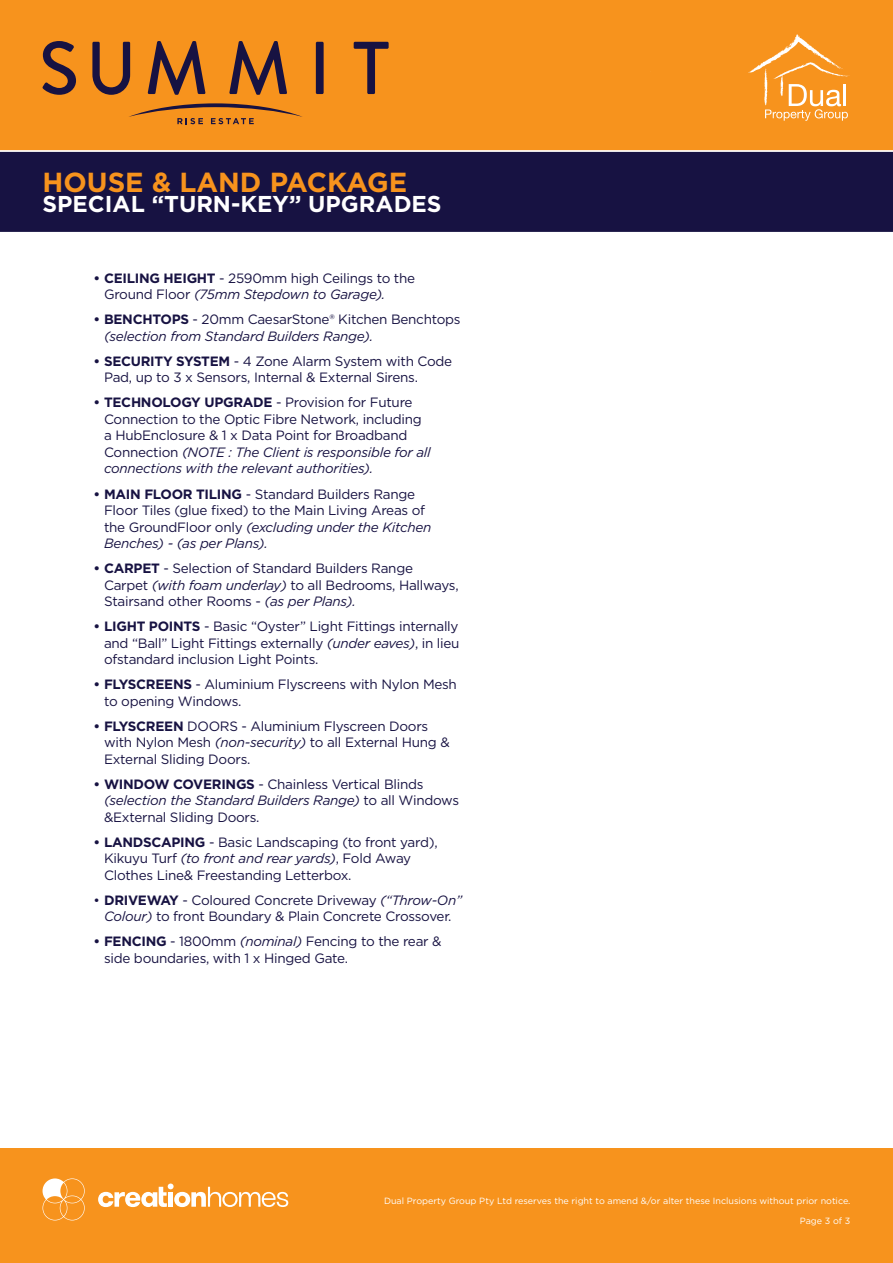
<style>
.page{position:relative;width:893px;height:1263px;background:#fff}
.page>*{position:absolute;margin:0;border:0;box-sizing:border-box;transform-origin:0 0}
.t1{font:700 27.6px "Gotham";color:#f7931d}
.t2{font:700 22.95px "Gotham";color:#fff}
.Package_details_Copy{font:13.5px/16.5px "Gotham";letter-spacing:-.02em;color:#171242}
.Package_details_Copy-2{font:italic 13.5px/16.5px "Gotham";letter-spacing:-.02em;color:#171242}
.t3{font:9px "Gotham";color:#fff}
.s1{font-weight:700}
.s2{font-style:italic}
.s3{font-weight:700;font-style:normal}
.s4{font-style:normal}
</style>
<div class="page">
<div style="left:0;top:152px;width:893px;height:80px;background:#171242"></div>
<div style="left:0;top:0;width:893px;height:152px;background:#f7931d"></div>
<div style="left:0;top:1148px;width:893px;height:115px;background:#f7931d"></div>
<svg style="left:128px;top:103px;width:175px;height:21px;background:#d07c23"></svg>
<svg style="left:148px;top:41px;width:58px;height:54px;background:#9c5f2b"></svg>
<svg style="left:229px;top:41px;width:58px;height:54px;background:#9c5f2b"></svg>
<svg style="left:92px;top:42px;width:38px;height:53px;background:#995d2c"></svg>
<div style="left:316px;top:42px;width:8px;height:52px;background:#171242"></div>
<svg style="left:42px;top:41px;width:34px;height:54px;background:#965b2c"></svg>
<svg style="left:354px;top:42px;width:35px;height:52px;background:#af6928"></svg>
<svg style="left:98px;top:1183px;width:190px;height:24px"></svg>
<svg style="left:43px;top:1178px;width:42px;height:42px"></svg>
<svg style="left:748px;top:34px;width:103px;height:87px;background:#f8a23c"></svg>
<h1 class="t1" style="left:43px;top:164px;width:366px">HOUSE &amp; LAND PACKAGE</h1>
<h2 class="t2" style="left:43px;top:189px;width:401px">SPECIAL “TURN-KEY” UPGRADES</h2>
<p class="Package_details_Copy" style="left:104px;top:270px;width:313px;text-indent:-10px"><span class="s1">• CEILING HEIGHT</span> - 2590mm high Ceilings to the<br>Ground Floor <span class="s2">(75mm Stepdown to Garage).</span></p>
<p class="Package_details_Copy-2" style="left:104px;top:311px;width:358px;text-indent:-10px"><span class="s3">• BENCHTOPS</span> <span class="s4">- 20mm CaesarStone® Kitchen Benchtops </span>(selection from Standard Builders Range).</p>
<p class="Package_details_Copy" style="left:104px;top:353px;width:350px;text-indent:-10px"><span class="s1">• SECURITY SYSTEM</span> - 4 Zone Alarm System with Code<br>Pad, up to 3 x Sensors, Internal &amp; External Sirens.</p>
<p class="Package_details_Copy" style="left:104px;top:394px;width:328px;text-indent:-10px"><span class="s1">• TECHNOLOGY UPGRADE</span> - Provision for Future Connection to the Optic Fibre Network, including a HubEnclosure &amp; 1 x Data Point for Broadband Connection <span class="s2">(NOTE : The Client is responsible for all connections with the relevant authorities).</span></p>
<p class="Package_details_Copy" style="left:104px;top:485px;width:329px;text-indent:-10px"><span class="s1">• MAIN FLOOR TILING</span> - Standard Builders Range Floor Tiles (glue fixed) to the Main Living Areas of the GroundFloor only <span class="s2">(excluding under the Kitchen Benches) - (as per Plans).</span></p>
<p class="Package_details_Copy" style="left:104px;top:560px;width:356px;text-indent:-10px"><span class="s1">• CARPET</span> - Selection of Standard Builders Range<br>Carpet <span class="s2">(with foam underlay)</span> to all Bedrooms, Hallways,<br>Stairsand other Rooms - <span class="s2">(as per Plans).</span></p>
<p class="Package_details_Copy" style="left:104px;top:618px;width:357px;text-align:justify;text-indent:-10px"><span class="s1">• LIGHT POINTS</span> - Basic “Oyster” Light Fittings internally and “Ball” Light Fittings externally <span class="s2">(under eaves)</span>, in lieu ofstandard inclusion Light Points.</p>
<p class="Package_details_Copy" style="left:104px;top:676px;width:354px;text-indent:-10px"><span class="s1">• FLYSCREENS</span> - Aluminium Flyscreens with Nylon Mesh to opening Windows.</p>
<p class="Package_details_Copy" style="left:104px;top:717px;width:347px;text-indent:-10px"><span class="s1">• FLYSCREEN</span> DOORS - Aluminium Flyscreen Doors with Nylon Mesh <span class="s2">(non-security)</span> to all External Hung &amp;<br>External Sliding Doors.</p>
<p class="Package_details_Copy" style="left:104px;top:775px;width:357px;text-indent:-10px"><span class="s1">• WINDOW COVERINGS</span> - Chainless Vertical Blinds <span class="s2">(selection the Standard Builders Range)</span> to all Windows &amp;External Sliding Doors.</p>
<p class="Package_details_Copy" style="left:104px;top:833px;width:335px;text-indent:-10px"><span class="s1">• LANDSCAPING</span> - Basic Landscaping (to front yard),<br>Kikuyu Turf <span class="s2">(to front and rear yards)</span>, Fold Away<br>Clothes Line&amp; Freestanding Letterbox.</p>
<p class="Package_details_Copy" style="left:94px;top:891px;width:370px;text-align:center">• <span class="s1">DRIVEWAY</span> - Coloured Concrete Driveway <span class="s2">(“Throw-On”<br>Colour)</span> to front Boundary &amp; Plain Concrete Crossover.</p>
<p class="Package_details_Copy" style="left:104px;top:933px;width:339px;text-indent:-10px"><span class="s1">• FENCING</span> - 1800mm <span class="s2">(nominal)</span> Fencing to the rear &amp; side boundaries, with 1 x Hinged Gate.</p>
<p class="t3" style="left:384px;top:1195px;width:468px">Dual Property Group Pty Ltd reserves the right to amend &amp;/or alter these Inclusions without prior notice.</p>
<p class="t3" style="left:800px;top:1215px;width:52px">Page 3 of 3</p>
</div>
